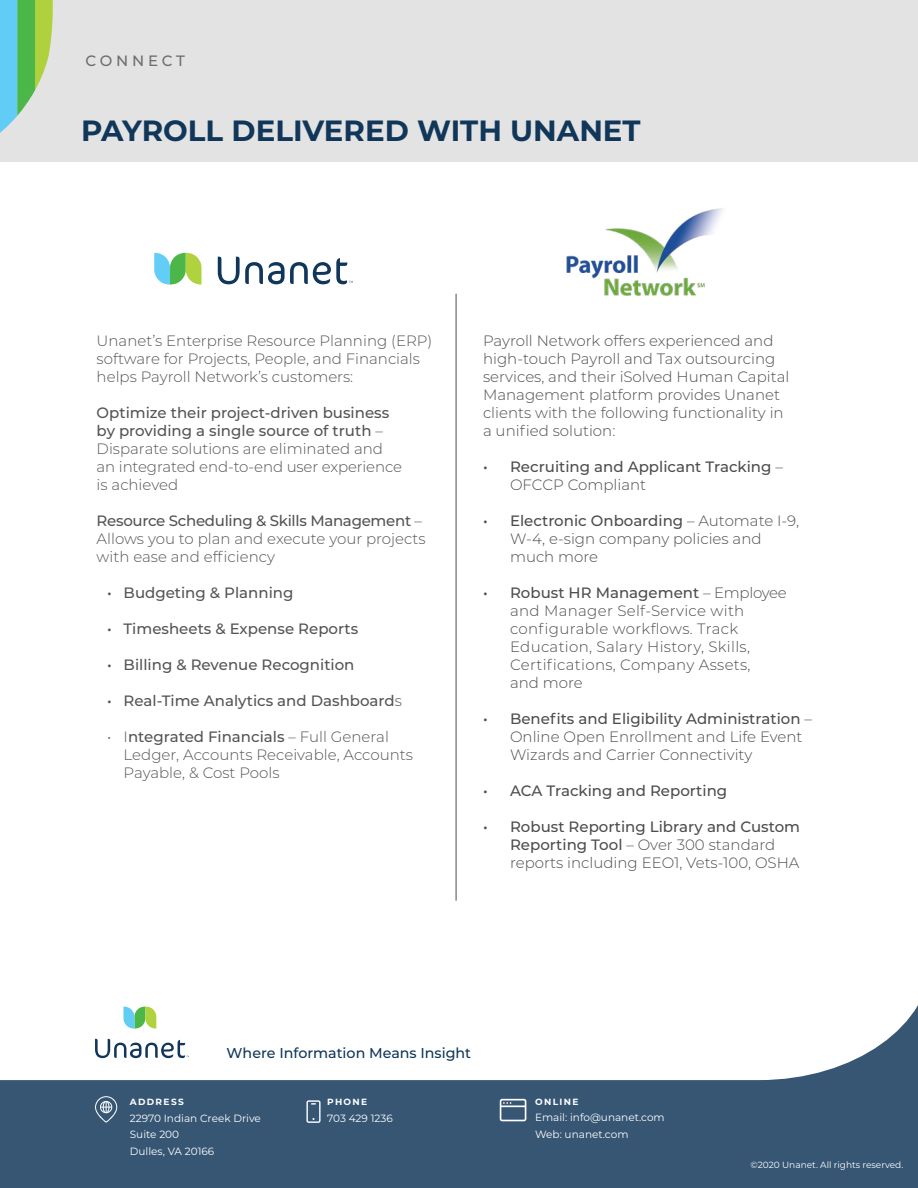
<style>
.page{position:relative;width:918px;height:1188px;background:#fff}
.page>*{position:absolute;margin:0;border:0;box-sizing:border-box;transform-origin:0 0}
.t1{font:700 29.25px "Montserrat";color:#10365a}
.t2{font:300 15px/18px "Montserrat";color:#4d4d4f}
.t3{font:300 15px/18px "Montserrat";color:#545456}
.t4{font:300 15px/18px "Montserrat";letter-spacing:.02em;color:#4d4d4f}
.t5{font:500 15px "Montserrat";color:#545456}
.t6{font:500 15px/18px "Montserrat";color:#4d4d4f}
.t7{font:500 15px "Montserrat";letter-spacing:.25em;color:#6d6e71}
.t8{font:500 14.25px "Montserrat";color:#10365a}
.t9{font:10.5px/16.5px "Montserrat";color:#fff}
.t10{font:9px "Montserrat";color:#fff}
.t11{font:700 9px "Montserrat";letter-spacing:.15em;color:#fff}
.s1{font-weight:500}
.s2{font-weight:300}
</style>
<div class="page">
<div style="left:0;top:958px;width:918px;height:230px;background:#365674"></div>
<svg style="left:0;top:835px;width:918px;height:245px"></svg>
<div style="left:0;top:0;width:918px;height:162px;background:#e3e3e3"></div>
<svg style="left:123px;top:1007px;width:33px;height:22px"></svg>
<svg style="left:95px;top:1039px;width:94px;height:19px;background:#b8c3ce"></svg>
<svg style="left:0;top:0;width:53px;height:133px"></svg>
<svg style="left:306px;top:1100px;width:15px;height:23px"></svg>
<svg style="left:95px;top:1096px;width:22px;height:27px"></svg>
<svg style="left:500px;top:1099px;width:26px;height:22px"></svg>
<hr style="left:456px;top:294px;width:1px;height:607px;background:#000">
<svg style="left:154px;top:253px;width:48px;height:32px"></svg>
<svg style="left:218px;top:257px;width:135px;height:27px"></svg>
<img style="left:566px;top:208px;width:157px;height:88px">
<p class="t7" style="left:86px;top:50px;width:101px">CONNECT</p>
<h1 class="t1" style="left:81px;top:109px;width:561px">PAYROLL DELIVERED WITH UNANET</h1>
<p class="t3" style="left:97px;top:331px;width:337px">Unanet’s Enterprise Resource Planning (ERP) software for Projects, People, and Financials helps Payroll Network’s customers:</p>
<p class="t3" style="left:97px;top:403px;width:307px"><span class="s1">Optimize their project-driven business by providing a single source of truth</span> – Disparate solutions are eliminated and an integrated end-to-end user experience is achieved</p>
<p class="t3" style="left:97px;top:511px;width:331px"><span class="s1">Resource Scheduling &amp; Skills Management</span> –<br>Allows you to plan and execute your projects with ease and efficiency</p>
<p class="t5" style="left:107px;top:582px;width:188px">• Budgeting &amp; Planning</p>
<p class="t5" style="left:107px;top:618px;width:253px">• Timesheets &amp; Expense Reports</p>
<p class="t5" style="left:107px;top:654px;width:249px">• Billing &amp; Revenue Recognition</p>
<p class="t5" style="left:107px;top:690px;width:296px">• Real-Time Analytics and Dashboard<span class="s2">s</span></p>
<p class="t3" style="left:124px;top:727px;width:291px;text-indent:-16px">• I<span class="s1">ntegrated Financials</span> – Full General<br>Ledger, Accounts Receivable, Accounts<br>Payable, &amp; Cost Pools</p>
<p class="t2" style="left:483px;top:331px;width:308px">Payroll Network offers experienced and high-touch Payroll and Tax outsourcing services, and their iSolved Human Capital Management platform provides Unanet clients with the following functionality in a unified solution:</p>
<p class="t6" style="left:510px;top:457px;width:274px;text-indent:-27px">• Recruiting and Applicant Tracking <span class="s2">–<br>OFCCP Compliant</span></p>
<p class="t2" style="left:510px;top:511px;width:291px;text-indent:-27px"><span class="s1">• Electronic Onboarding</span> – Automate I-9,<br>W-4, e-sign company policies and much more</p>
<p class="t4" style="left:510px;top:583px;width:278px;text-indent:-27px"><span class="s1">• Robust HR Management</span> – Employee and Manager Self-Service with configurable workflows. Track<br>Education, Salary History, Skills,<br>Certifications, Company Assets,<br>and more</p>
<p class="t2" style="left:510px;top:709px;width:303px;text-indent:-27px"><span class="s1">• Benefits and Eligibility Administration</span> –<br>Online Open Enrollment and Life Event<br>Wizards and Carrier Connectivity</p>
<p class="t6" style="left:483px;top:781px;width:246px">• ACA Tracking and Reporting</p>
<p class="t2" style="left:510px;top:817px;width:292px;text-indent:-27px"><span class="s1">• Robust Reporting Library and Custom<br>Reporting Tool</span> – Over 300 standard reports including EEO1, Vets-100, OSHA</p>
<p class="t8" style="left:227px;top:1043px;width:246px">Where Information Means Insight</p>
<p class="t11" style="left:130px;top:1096px;width:56px">ADDRESS</p>
<p class="t9" style="left:130px;top:1110px;width:133px">22970 Indian Creek Drive<br>Suite 200<br>Dulles, VA 20166</p>
<p class="t11" style="left:327px;top:1096px;width:42px">PHONE</p>
<p class="t9" style="left:327px;top:1110px;width:67px">703 429 1236</p>
<p class="t11" style="left:535px;top:1095px;width:45px">ONLINE</p>
<p class="t9" style="left:535px;top:1109px;width:131px">Email: info@unanet.com<br>Web: unanet.com</p>
<p class="t10" style="left:751px;top:1159px;width:154px">©2020 Unanet. All rights reserved.</p>
</div>
